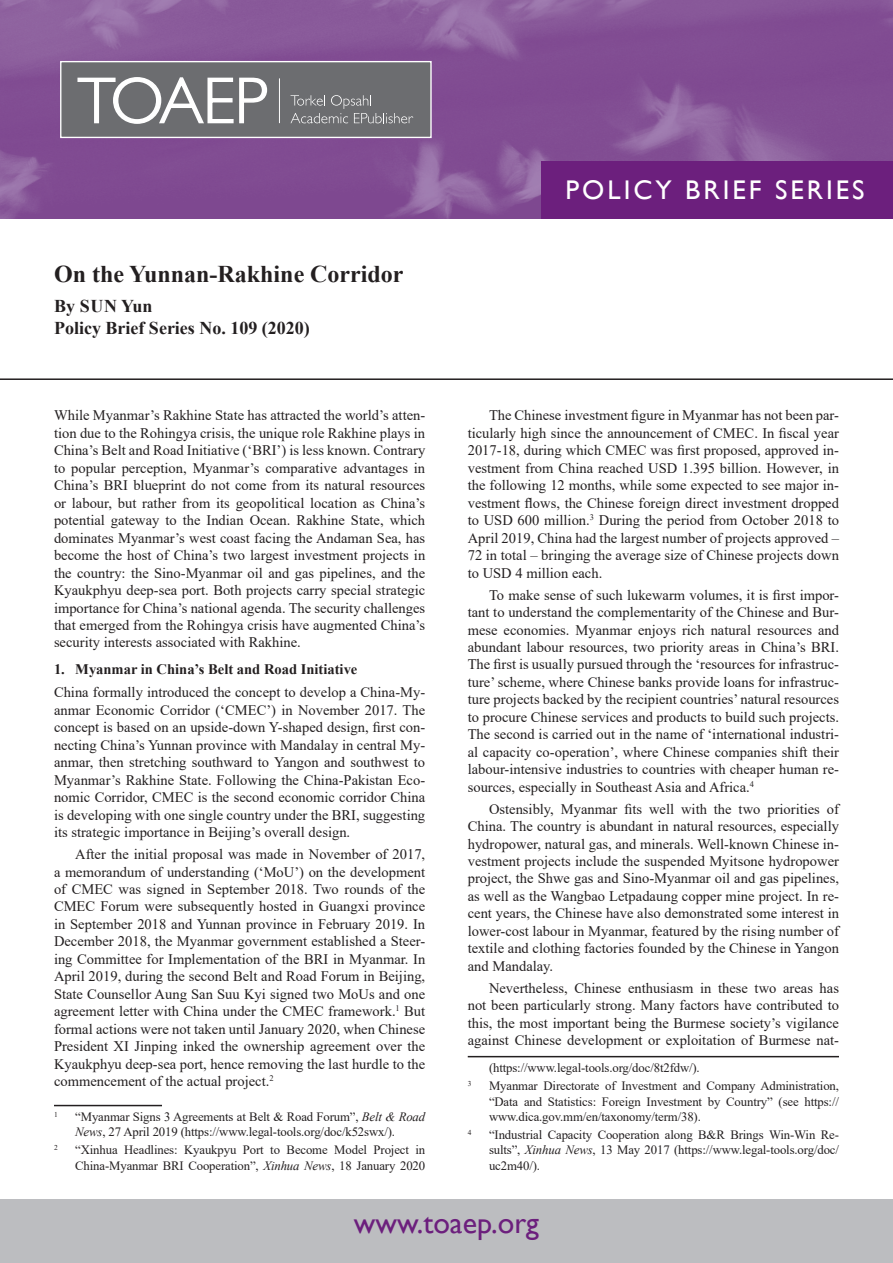
<style>
.page{position:relative;width:893px;height:1263px;background:#fff}
.page>*{position:absolute;margin:0;border:0;box-sizing:border-box;transform-origin:0 0}
.t1{font:30px "Gill Sans";color:#6c1f7d}
.t2{font:27px "Gill Sans";letter-spacing:.11em;color:#fff}
.t3{font:700 24px "Times New Roman";color:#231f20}
.t4{font:700 18px "Times New Roman";color:#231f20}
.Para_mid{font:14.55px/17.4px "Times New Roman";color:#231f20;text-align:justify}
.Para_last{font:14.55px/17.4px "Times New Roman";color:#231f20;text-align:justify}
.Para_first{font:14.55px/17.4px "Times New Roman";color:#231f20;text-align:justify}
.t5{font:700 14.55px "Times New Roman";color:#231f20}
.Footnote_Text{font:12.75px/15.3px "Times New Roman";letter-spacing:-.01em;color:#231f20}
.Footnote_Text-2{font:7.5px "Times New Roman";color:#231f20}
.s1{font-style:italic}
</style>
<div class="page">
<img style="left:0;top:0;width:893px;height:218px">
<div style="left:541px;top:161px;width:352px;height:57px;background:#6c1f7d"></div>
<div style="left:0;top:1199px;width:893px;height:64px;background:#bcbdc0"></div>
<svg style="left:62px;top:63px;width:368px;height:73px;background:#7c7d7f"></svg>
<hr style="left:279px;top:78px;width:1px;height:45px;background:#fff">
<div style="left:60px;top:61px;width:372px;height:77px;border:1px solid #fff"></div>
<hr style="left:0;top:378px;width:893px;height:2px;background:#231f20">
<hr style="left:54px;top:1105px;width:108px;height:1px;background:#231f20">
<hr style="left:468px;top:1056px;width:371px;height:1px;background:#231f20">
<p class="t3" style="left:54px;top:257px;width:351px">On the Yunnan-Rakhine Corridor</p>
<p class="t4" style="left:54px;top:293px;width:100px">By SUN Yun</p>
<p class="t4" style="left:54px;top:315px;width:257px">Policy Brief Series No. 109 (2020)</p>
<p class="Para_last" style="left:54px;top:406px;width:373px">While Myanmar’s Rakhine State has attracted the world’s atten&shy;tion due to the Rohingya crisis, the unique role Rakhine plays in China’s Belt and Road Initiative (‘BRI’) is less known. Contrary to popular perception, Myanmar’s comparative advantages in China’s BRI blueprint do not come from its natural resources or labour, but rather from its geopolitical location as China’s potential gateway to the Indian Ocean. Rakhine State, which dominates Myanmar’s west coast facing the Andaman Sea, has become the host of China’s two largest investment projects in the country: the Sino-Myanmar oil and gas pipelines, and the Kyaukphyu deep-sea port. Both projects carry special strategic importance for China’s national agenda. The security challenges that emerged from the Rohingya crisis have augmented China’s security interests associated with Rakhine.</p>
<p class="t5" style="left:54px;top:658px;width:305px">1. Myanmar in China’s Belt and Road Initiative</p>
<p class="Para_first" style="left:54px;top:683px;width:373px">China formally introduced the concept to develop a China-My&shy;anmar Economic Corridor (‘CMEC’) in November 2017. The concept is based on an upside-down Y-shaped design, first con&shy;necting China’s Yunnan province with Mandalay in central My&shy;anmar, then stretching southward to Yangon and southwest to Myanmar’s Rakhine State. Following the China-Pakistan Eco&shy;nomic Corridor, CMEC is the second economic corridor China is developing with one single country under the BRI, suggesting its strategic importance in Beijing’s overall design.</p>
<p class="Para_mid" style="left:54px;top:845px;width:373px;text-indent:21px">After the initial proposal was made in November of 2017, a memorandum of understanding (‘MoU’) on the development of CMEC was signed in September 2018. Two rounds of the CMEC Forum were subsequently hosted in Guangxi province in September 2018 and Yunnan province in February 2019. In December 2018, the Myanmar government established a Steer&shy;ing Committee for Implementation of the BRI in Myanmar. In April 2019, during the second Belt and Road Forum in Beijing, State Counsellor Aung San Suu Kyi signed two MoUs and one agreement letter with China under the CMEC framework.<sup>1</sup> But formal actions were not taken until January 2020, when Chinese President XI Jinping inked the ownership agreement over the Kyaukphyu deep-sea port, hence removing the last hurdle to the commencement of the actual project.<sup>2</sup></p>
<p class="Footnote_Text-2" style="left:54px;top:1109px;width:5px">1</p>
<p class="Footnote_Text" style="left:75px;top:1108px;width:351px">“Myanmar Signs 3 Agreements at Belt &amp; Road Forum”, <span class="s1">Belt &amp; Road<br>News</span>, 27 April 2019 (https://www.legal-tools.org/doc/k52swx/).</p>
<p class="Footnote_Text-2" style="left:54px;top:1142px;width:5px">2</p>
<p class="Footnote_Text" style="left:75px;top:1142px;width:352px">“Xinhua Headlines: Kyaukpyu Port to Become Model Project in<br>China-Myanmar BRI Cooperation”, <span class="s1">Xinhua News</span>, 18 January 2020</p>
<h2 class="t2" style="left:566px;top:174px;width:301px">POLICY BRIEF SERIES</h2>
<p class="Para_mid" style="left:468px;top:406px;width:373px;text-indent:21px">The Chinese investment figure in Myanmar has not been par&shy;ticularly high since the announcement of CMEC. In fiscal year 2017-18, during which CMEC was first proposed, approved in&shy;vestment from China reached USD 1.395 billion. However, in the following 12 months, while some expected to see major in&shy;vestment flows, the Chinese foreign direct investment dropped to USD 600 million.<sup>3</sup> During the period from October 2018 to April 2019, China had the largest number of projects approved – 72 in total – bringing the average size of Chinese projects down to USD 4 million each.</p>
<p class="Para_mid" style="left:468px;top:585px;width:373px;text-indent:21px">To make sense of such lukewarm volumes, it is first impor&shy;tant to understand the complementarity of the Chinese and Bur&shy;mese economies. Myanmar enjoys rich natural resources and abundant labour resources, two priority areas in China’s BRI.<br>The first is usually pursued through the ‘resources for infrastruc&shy;ture’ scheme, where Chinese banks provide loans for infrastruc&shy;ture projects backed by the recipient countries’ natural resources to procure Chinese services and products to build such projects.<br>The second is carried out in the name of ‘international industri&shy;al capacity co-operation’, where Chinese companies shift their labour-intensive industries to countries with cheaper human re&shy;sources, especially in Southeast Asia and Africa.<sup>4</sup></p>
<p class="Para_mid" style="left:468px;top:799px;width:373px;text-indent:21px">Ostensibly, Myanmar fits well with the two priorities of China. The country is abundant in natural resources, especially hydropower, natural gas, and minerals. Well-known Chinese in&shy;vestment projects include the suspended Myitsone hydropower project, the Shwe gas and Sino-Myanmar oil and gas pipelines, as well as the Wangbao Letpadaung copper mine project. In re&shy;cent years, the Chinese have also demonstrated some interest in lower-cost labour in Myanmar, featured by the rising number of textile and clothing factories founded by the Chinese in Yangon and Mandalay.</p>
<p class="Para_last" style="left:468px;top:979px;width:373px;text-indent:21px">Nevertheless, Chinese enthusiasm in these two areas has not been particularly strong. Many factors have contributed to this, the most important being the Burmese society’s vigilance against Chinese development or exploitation of Burmese nat-</p>
<p class="Footnote_Text" style="left:489px;top:1059px;width:212px">(https://www.legal-tools.org/doc/8t2fdw/).</p>
<p class="Footnote_Text-2" style="left:468px;top:1078px;width:5px">3</p>
<p class="Footnote_Text" style="left:489px;top:1078px;width:351px;text-align:justify">Myanmar Directorate of Investment and Company Administration, “Data and Statistics: Foreign Investment by Country” (see https:// www.dica.gov.mm/en/taxonomy/term/38).</p>
<p class="Footnote_Text-2" style="left:468px;top:1127px;width:5px">4</p>
<p class="Footnote_Text" style="left:489px;top:1127px;width:351px;text-align:justify">“Industrial Capacity Cooperation along B&amp;R Brings Win-Win Re&shy;sults”, <span class="s1">Xinhua News</span>, 13 May 2017 (https://www.legal-tools.org/doc/ uc2m40/).</p>
<h1 class="t1" style="left:354px;top:1205px;width:187px">www.toaep.org</h1>
</div>
